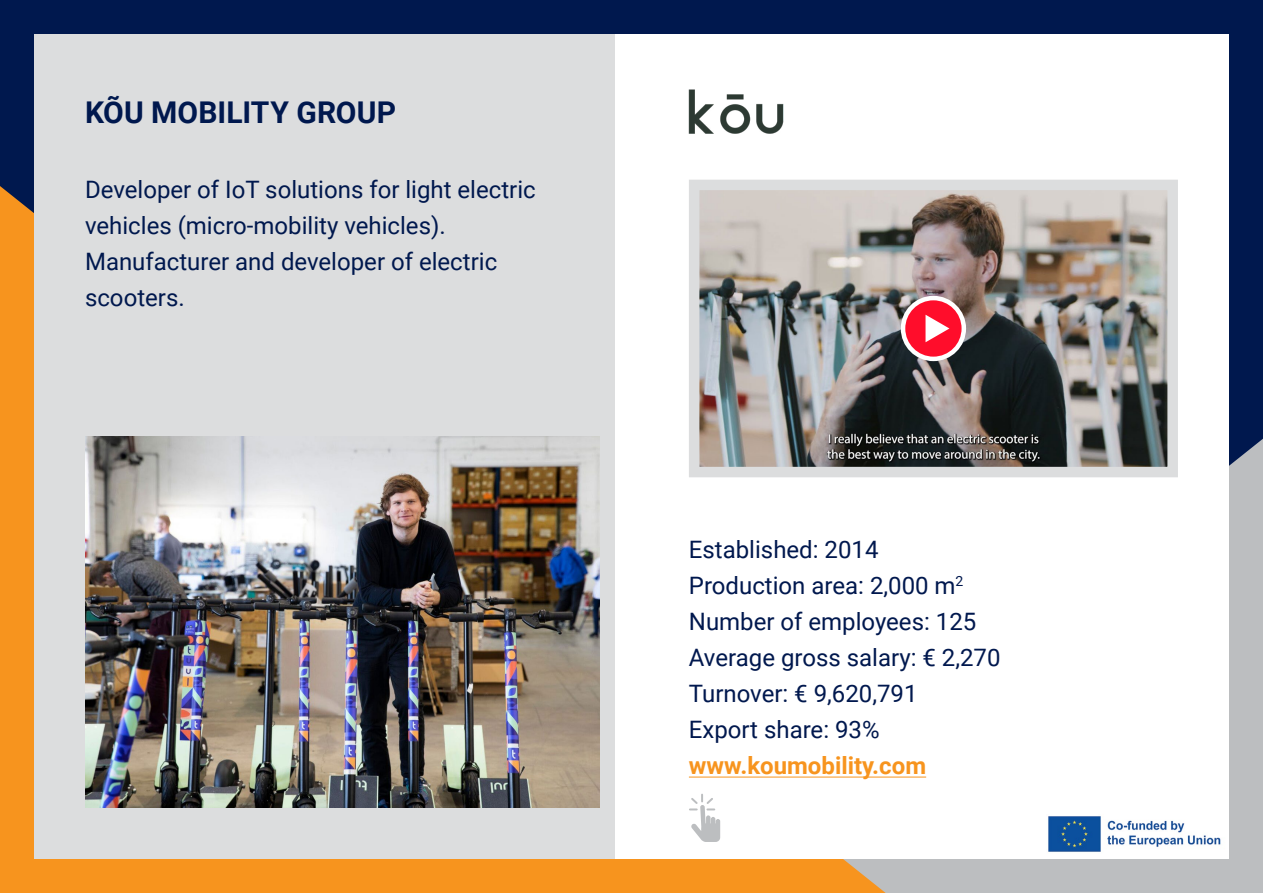
<style>
.page{position:relative;width:1263px;height:893px;background:#00184e}
.page>*{position:absolute;margin:0;border:0;box-sizing:border-box;transform-origin:0 0}
.Firma_nimi{font:700 30px "Roboto";letter-spacing:.005em;color:#00184e}
.Txt{font:24px/36px "Roboto";color:#00184e}
.Txt-2{font:700 24px "Roboto";color:#f7941e}
</style>
<div class="page">
<div style="left:886px;top:439px;width:377px;height:454px;background:#bcbec0"></div>
<div style="left:0;top:186px;width:886px;height:707px;background:#f7941e"></div>
<div style="left:34px;top:34px;width:1195px;height:825px;background:#fff"></div>
<img style="left:1048px;top:816px;width:173px;height:36px">
<div style="left:34px;top:34px;width:580px;height:825px;background:#dcddde"></div>
<img style="left:85px;top:437px;width:514px;height:371px">
<hr style="left:689px;top:777px;width:237px;height:1px;background:#f7941e">
<img style="left:689px;top:89px;width:94px;height:45px">
<img style="left:700px;top:191px;width:467px;height:275px">
<div style="left:689px;top:180px;width:489px;height:297px;border:10px solid #dcddde"></div>
<svg style="left:903px;top:298px;width:61px;height:61px;background:#ff2a44"></svg>
<div style="left:901px;top:296px;width:65px;height:65px;border:4px solid #fff;border-radius:50%"></div>
<svg style="left:925px;top:315px;width:24px;height:27px"></svg>
<svg style="left:689px;top:795px;width:31px;height:47px"></svg>
<p class="Firma_nimi" style="left:85px;top:92px;width:313px">KÕU MOBILITY GROUP</p>
<p class="Txt" style="left:85px;top:171px;width:452px">Developer of IoT solutions for light electric vehicles (micro-mobility vehicles).</p>
<p class="Txt" style="left:85px;top:243px;width:414px">Manufacturer and developer of electric scooters.</p>
<p class="Txt" style="left:689px;top:531px;width:191px">Established: 2014</p>
<p class="Txt" style="left:689px;top:567px;width:276px">Production area: 2,000 m<sup>2</sup></p>
<p class="Txt" style="left:689px;top:603px;width:289px">Number of employees: 125</p>
<p class="Txt" style="left:689px;top:639px;width:313px">Average gross salary: € 2,270</p>
<p class="Txt" style="left:689px;top:675px;width:230px">Turnover: € 9,620,791</p>
<p class="Txt" style="left:689px;top:711px;width:192px">Export share: 93%</p>
<p class="Txt-2" style="left:689px;top:749px;width:239px">www.koumobility.com</p>
</div>
